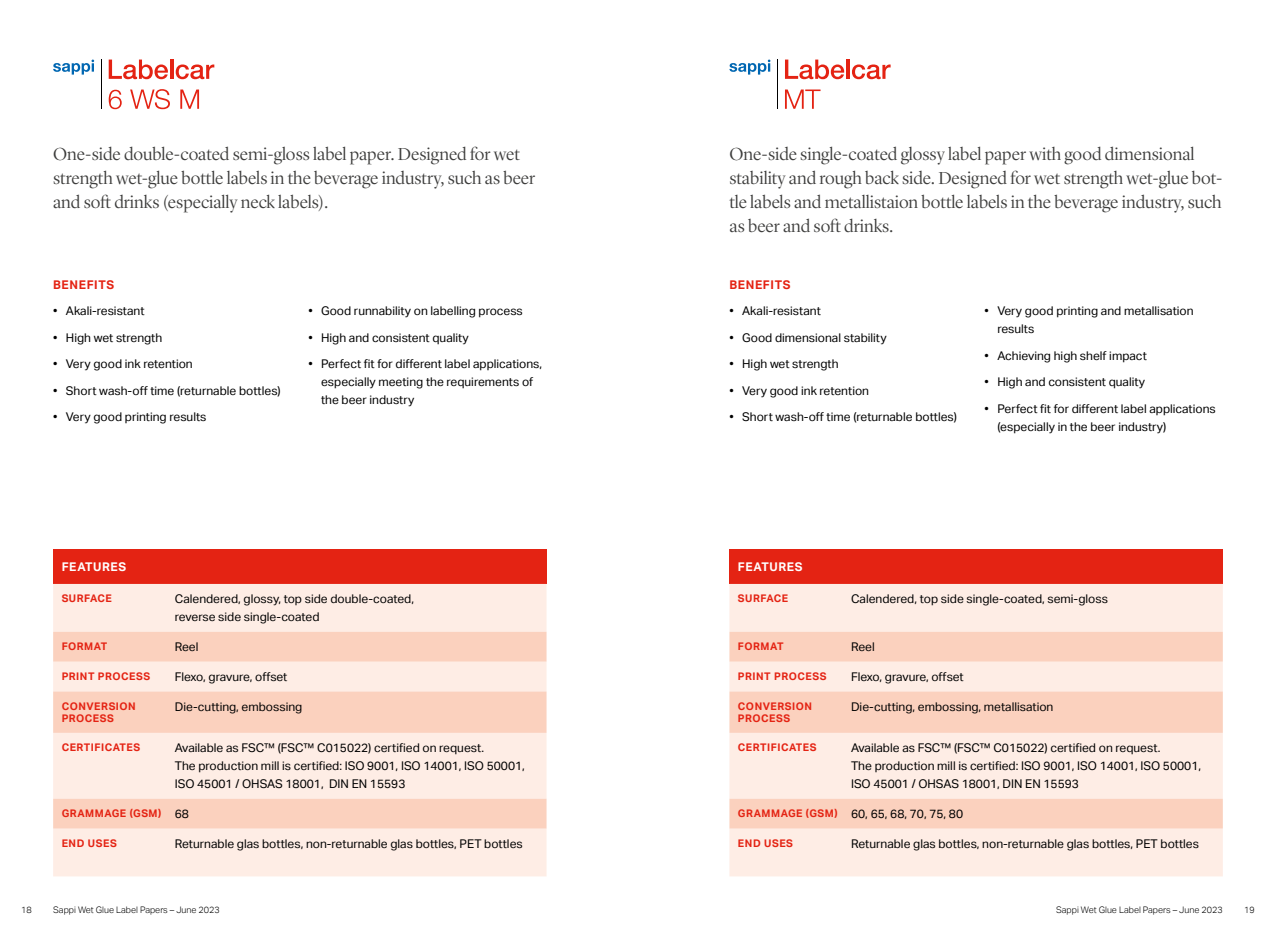
<style>
.page{position:relative;width:1276px;height:936px;background:#fff}
.page>*{position:absolute;margin:0;border:0;box-sizing:border-box;transform-origin:0 0}
.t1{font:300 18px/24px "Lyon Display";color:#3c3c3b}
.t2{font:12px/18px "Aktiv Grotesk";color:#000}
.t3{font:700 12px "Aktiv Grotesk";letter-spacing:.05em;color:#fff}
.t4{font:700 12px "Aktiv Grotesk";letter-spacing:.05em;color:#e42313}
.t5{font:700 10.5px/12.6px "Aktiv Grotesk";letter-spacing:.05em;color:#e42313}
.t6{font:300 9px "Aktiv Grotesk";color:#000}
.s1{font-weight:400;font-size:12px;color:#000}
.s2{font-weight:700;font-size:10.5px;color:#e42313}
</style>
<div class="page">
<hr style="left:101px;top:60px;width:1px;height:49px;background:#000">
<svg style="left:53px;top:60px;width:41px;height:15px"></svg>
<svg style="left:109px;top:60px;width:59px;height:19px"></svg>
<hr style="left:170px;top:60px;width:3px;height:19px;background:#e42313">
<svg style="left:176px;top:64px;width:38px;height:15px"></svg>
<svg style="left:109px;top:90px;width:13px;height:19px"></svg>
<svg style="left:130px;top:89px;width:40px;height:20px"></svg>
<svg style="left:180px;top:89px;width:19px;height:20px"></svg>
<div style="left:53px;top:550px;width:493px;height:34px;background:#e42313"></div>
<div style="left:53px;top:584px;width:493px;height:292px;background:#feede5"></div>
<svg style="left:53px;top:631px;width:493px;height:197px;background:#fcded1"></svg>
<hr style="left:777px;top:60px;width:1px;height:49px;background:#000">
<svg style="left:729px;top:60px;width:41px;height:15px"></svg>
<svg style="left:785px;top:60px;width:59px;height:19px"></svg>
<hr style="left:846px;top:60px;width:3px;height:19px;background:#e42313">
<svg style="left:852px;top:64px;width:38px;height:15px"></svg>
<svg style="left:785px;top:89px;width:35px;height:20px"></svg>
<div style="left:729px;top:550px;width:493px;height:34px;background:#e42313"></div>
<div style="left:729px;top:584px;width:493px;height:292px;background:#feede5"></div>
<svg style="left:729px;top:631px;width:493px;height:197px;background:#fcded1"></svg>
<h1 class="t1" style="left:53px;top:141px;width:483px">One-side double-coated semi-gloss label paper. Designed for wet strength wet-glue bottle labels in the beverage industry, such as beer and soft drinks (especially neck labels).</h1>
<p class="t4" style="left:53px;top:277px;width:63px">BENEFITS</p>
<p class="t2" style="left:53px;top:302px;width:93px">• Akali-resistant</p>
<p class="t2" style="left:53px;top:329px;width:111px">• High wet strength</p>
<p class="t2" style="left:53px;top:355px;width:141px">• Very good ink retention</p>
<p class="t2" style="left:53px;top:382px;width:229px">• Short wash-off time (returnable bottles)</p>
<p class="t2" style="left:53px;top:408px;width:155px">• Very good printing results</p>
<p class="t2" style="left:308px;top:302px;width:216px">• Good runnability on labelling process</p>
<p class="t2" style="left:308px;top:329px;width:162px">• High and consistent quality</p>
<p class="t2" style="left:321px;top:355px;width:223px;text-indent:-13px">• Perfect fit for different label applications, especially meeting the requirements of the beer industry</p>
<p class="t3" style="left:62px;top:560px;width:66px">FEATURES</p>
<p class="t5" style="left:62px;top:592px;width:52px">SURFACE</p>
<p class="t2" style="left:175px;top:590px;width:241px">Calendered, glossy, top side double-coated, reverse side single-coated</p>
<p class="t5" style="left:62px;top:640px;width:47px">FORMAT</p>
<p class="t2" style="left:175px;top:637px;width:25px">Reel</p>
<p class="t5" style="left:62px;top:669px;width:90px">PRINT PROCESS</p>
<p class="t2" style="left:175px;top:667px;width:114px">Flexo, gravure, offset</p>
<p class="t5" style="left:62px;top:699px;width:76px">CONVERSION<br>PROCESS</p>
<p class="t2" style="left:175px;top:697px;width:129px">Die-cutting, embossing</p>
<p class="t5" style="left:62px;top:741px;width:80px">CERTIFICATES</p>
<p class="t2" style="left:175px;top:738px;width:351px">Available as FSC™ (FSC™ C015022) certified on request.<br>The production mill is certified: ISO 9001, ISO 14001, ISO 50001,<br>ISO 45001 / OHSAS 18001, DIN EN 15593</p>
<p class="t5" style="left:62px;top:806px;width:129px">GRAMMAGE (GSM) <span class="s1">68</span></p>
<p class="t5" style="left:62px;top:836px;width:57px">END USES</p>
<p class="t2" style="left:175px;top:834px;width:349px">Returnable glas bottles, non-returnable glas bottles, PET bottles</p>
<h1 class="t1" style="left:729px;top:141px;width:494px">One-side single-coated glossy label paper with good dimensional stability and rough back side. Designed for wet strength wet-glue bot&shy;tle labels and metallistaion bottle labels in the beverage industry, such as beer and soft drinks.</h1>
<p class="t4" style="left:729px;top:277px;width:63px">BENEFITS</p>
<p class="t2" style="left:729px;top:302px;width:93px">• Akali-resistant</p>
<p class="t2" style="left:729px;top:329px;width:159px">• Good dimensional stability</p>
<p class="t2" style="left:729px;top:355px;width:111px">• High wet strength</p>
<p class="t2" style="left:729px;top:382px;width:141px">• Very good ink retention</p>
<p class="t2" style="left:729px;top:408px;width:229px">• Short wash-off time (returnable bottles)</p>
<p class="t2" style="left:997px;top:302px;width:198px;text-indent:-13px">• Very good printing and metallisation results</p>
<p class="t2" style="left:984px;top:347px;width:164px">• Achieving high shelf impact</p>
<p class="t2" style="left:984px;top:373px;width:162px">• High and consistent quality</p>
<p class="t2" style="left:997px;top:400px;width:220px;text-indent:-13px">• Perfect fit for different label applications (especially in the beer industry)</p>
<p class="t3" style="left:738px;top:560px;width:66px">FEATURES</p>
<p class="t5" style="left:738px;top:592px;width:52px">SURFACE</p>
<p class="t2" style="left:851px;top:590px;width:258px">Calendered, top side single-coated, semi-gloss</p>
<p class="t5" style="left:738px;top:640px;width:47px">FORMAT</p>
<p class="t2" style="left:851px;top:637px;width:25px">Reel</p>
<p class="t5" style="left:738px;top:669px;width:90px">PRINT PROCESS</p>
<p class="t2" style="left:851px;top:667px;width:114px">Flexo, gravure, offset</p>
<p class="t5" style="left:738px;top:699px;width:76px">CONVERSION<br>PROCESS</p>
<p class="t2" style="left:851px;top:697px;width:204px">Die-cutting, embossing, metallisation</p>
<p class="t5" style="left:738px;top:741px;width:80px">CERTIFICATES</p>
<p class="t2" style="left:851px;top:738px;width:351px">Available as FSC™ (FSC™ C015022) certified on request.<br>The production mill is certified: ISO 9001, ISO 14001, ISO 50001,<br>ISO 45001 / OHSAS 18001, DIN EN 15593</p>
<p class="t2" style="left:738px;top:804px;width:227px"><span class="s2">GRAMMAGE (GSM)</span> 60, 65, 68, 70, 75, 80</p>
<p class="t5" style="left:738px;top:836px;width:57px">END USES</p>
<p class="t2" style="left:851px;top:834px;width:349px">Returnable glas bottles, non-returnable glas bottles, PET bottles</p>
<p class="t6" style="left:21px;top:904px;width:12px">18</p>
<p class="t6" style="left:53px;top:904px;width:168px">Sappi Wet Glue Label Papers – June 2023</p>
<p class="t6" style="left:1056px;top:904px;width:168px">Sappi Wet Glue Label Papers – June 2023</p>
<p class="t6" style="left:1244px;top:904px;width:12px">19</p>
</div>
